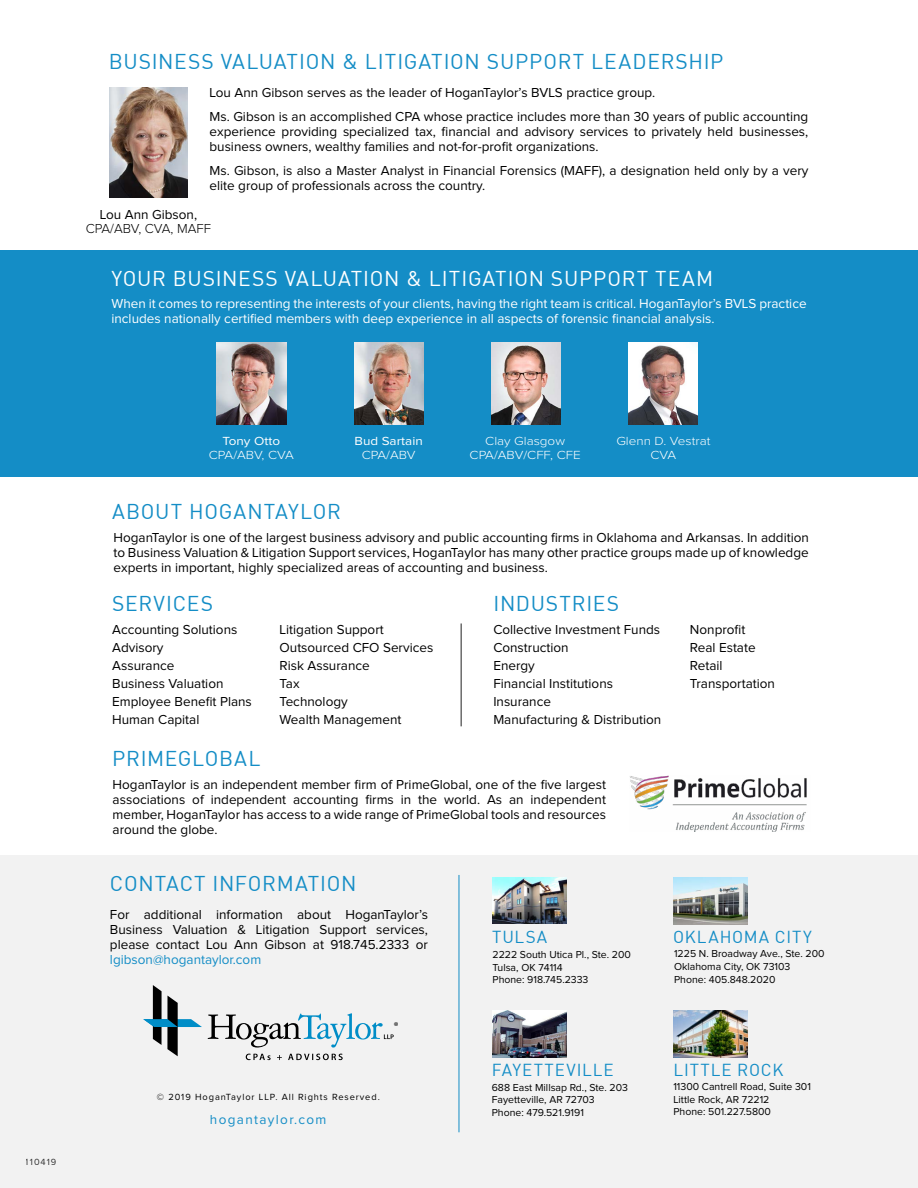
<style>
.page{position:relative;width:918px;height:1188px;background:#fff}
.page>*{position:absolute;margin:0;border:0;box-sizing:border-box;transform-origin:0 0}
.t1{font:21px "DIN";letter-spacing:.035em;color:#148dc6}
.t2{font:21px "DIN";letter-spacing:.035em;color:#fff}
.t3{font:16.95px "DIN";letter-spacing:.055em;color:#148dc6}
.t4{font:13.5px/18px "Proxima Nova";color:#000}
.t5{font:13.5px/15px "Proxima Nova";color:#fff}
.t6{font:13.5px "Proxima Nova";color:#148dc6}
.t7{font:300 13.5px "Proxima Nova";color:#000}
.t8{font:13.5px "Proxima Nova";letter-spacing:.1em;color:#148dc6}
.t9{font:300 12.15px/13.5px "Proxima Nova";color:#fff;text-align:center;scale:1.11 1}
.t10{font:12.15px "Proxima Nova";color:#fff;scale:1.11 1}
.t11{font:11.4px "Myriad Pro";color:#000}
.t12{font:10.5px/12.6px "Proxima Nova";color:#000}
.t13{font:9.3px "Proxima Nova";letter-spacing:.1em;color:#000}
</style>
<div class="page">
<div style="left:0;top:855px;width:918px;height:333px;background:#f2f2f2"></div>
<div style="left:0;top:250px;width:918px;height:227px;background:#148dc6"></div>
<img style="left:109px;top:87px;width:79px;height:111px">
<img style="left:354px;top:342px;width:69px;height:83px">
<img style="left:216px;top:342px;width:70px;height:83px">
<hr style="left:459px;top:875px;width:1px;height:257px;background:#148dc6">
<img style="left:673px;top:877px;width:74px;height:47px">
<img style="left:492px;top:877px;width:74px;height:47px">
<img style="left:492px;top:1010px;width:74px;height:47px">
<img style="left:673px;top:1010px;width:74px;height:47px">
<svg style="left:246px;top:1054px;width:97px;height:6px"></svg>
<svg style="left:143px;top:985px;width:59px;height:71px"></svg>
<svg style="left:208px;top:1013px;width:186px;height:35px"></svg>
<hr style="left:461px;top:623px;width:1px;height:103px;background:#212121">
<img style="left:629px;top:342px;width:69px;height:83px">
<img style="left:491px;top:342px;width:70px;height:83px">
<img style="left:629px;top:775px;width:178px;height:56px">
<h1 class="t1" style="left:109px;top:49px;width:616px">BUSINESS VALUATION &amp; LITIGATION SUPPORT LEADERSHIP</h1>
<p class="t4" style="left:210px;top:81px;width:600px;line-height:24px">Lou Ann Gibson serves as the leader of HoganTaylor’s BVLS practice group.<br>Ms. Gibson is an accomplished CPA whose practice includes more than 30 years of public accounting</p>
<p class="t4" style="left:210px;top:124px;width:600px;line-height:15px">experience providing specialized tax, financial and advisory services to privately held businesses, business owners, wealthy families and not-for-profit organizations.</p>
<p class="t4" style="left:210px;top:163px;width:600px;line-height:15px">Ms. Gibson, is also a Master Analyst in Financial Forensics (MAFF), a designation held only by a very elite group of professionals across the country.</p>
<p class="t4" style="left:100px;top:206px;width:99px">Lou Ann Gibson,</p>
<p class="t7" style="left:86px;top:222px;width:127px">CPA/ABV, CVA, MAFF</p>
<h1 class="t2" style="left:111px;top:265px;width:603px">YOUR BUSINESS VALUATION &amp; LITIGATION SUPPORT TEAM</h1>
<p class="t5" style="left:111px;top:297px;width:697px">When it comes to representing the interests of your clients, having the right team is critical. HoganTaylor’s BVLS practice includes nationally certified members with deep experience in all aspects of forensic financial analysis.</p>
<p class="t13" style="left:26px;top:1157px;width:32px">110419</p>
<p class="t10" style="left:223px;top:435px;width:53px">Tony Otto</p>
<p class="t9" style="left:209px;top:448px;width:78px">CPA/ABV, CVA</p>
<p class="t10" style="left:355px;top:435px;width:63px">Bud Sartain</p>
<p class="t9" style="left:362px;top:448px;width:50px">CPA/ABV</p>
<h1 class="t1" style="left:112px;top:498px;width:230px">ABOUT HOGANTAYLOR</h1>
<p class="t9" style="left:470px;top:435px;width:102px">Clay Glasgow<br>CPA/ABV/CFF, CFE</p>
<p class="t9" style="left:616px;top:435px;width:86px">Glenn D. Vestrat<br>CVA</p>
<p class="t4" style="left:114px;top:530px;width:697px;line-height:15px;text-align:justify">HoganTaylor is one of the largest business advisory and public accounting firms in Oklahoma and Arkansas. In addition to Business Valuation &amp; Litigation Support services, HoganTaylor has many other practice groups made up of knowledge experts in important, highly specialized areas of accounting and business.</p>
<h1 class="t1" style="left:112px;top:591px;width:103px">SERVICES</h1>
<h1 class="t1" style="left:494px;top:590px;width:127px">INDUSTRIES</h1>
<p class="t4" style="left:280px;top:621px;width:155px">Litigation Support<br>Outsourced CFO Services<br>Risk Assurance<br>Tax<br>Technology<br>Wealth Management</p>
<p class="t4" style="left:112px;top:621px;width:141px">Accounting Solutions<br>Advisory<br>Assurance<br>Business Valuation<br>Employee Benefit Plans<br>Human Capital</p>
<p class="t4" style="left:493px;top:621px;width:169px">Collective Investment Funds<br>Construction<br>Energy<br>Financial Institutions<br>Insurance<br>Manufacturing &amp; Distribution</p>
<p class="t4" style="left:690px;top:621px;width:87px">Nonprofit<br>Real Estate<br>Retail<br>Transportation</p>
<h1 class="t1" style="left:112px;top:745px;width:150px">PRIMEGLOBAL</h1>
<p class="t4" style="left:113px;top:777px;width:495px;line-height:15px;text-align:justify">HoganTaylor is an independent member firm of PrimeGlobal, one of the five largest associations of independent accounting firms in the world. As an independent member, HoganTaylor has access to a wide range of PrimeGlobal tools and resources around the globe.</p>
<h1 class="t1" style="left:110px;top:870px;width:248px">CONTACT INFORMATION</h1>
<p class="t4" style="left:110px;top:907px;width:320px;line-height:15px;text-align:justify">For additional information about HoganTaylor’s Business Valuation &amp; Litigation Support services, please contact Lou Ann Gibson at 918.745.2333 or</p>
<p class="t6" style="left:110px;top:953px;width:153px">lgibson@hogantaylor.com</p>
<p class="t11" style="left:394px;top:1019px;width:6px">®</p>
<p class="t13" style="left:157px;top:1093px;width:224px">© 2019 HoganTaylor LLP. All Rights Reserved.</p>
<p class="t8" style="left:210px;top:1113px;width:118px">hogantaylor.com</p>
<p class="t3" style="left:492px;top:927px;width:57px">TULSA</p>
<p class="t3" style="left:673px;top:926px;width:140px">OKLAHOMA CITY</p>
<p class="t12" style="left:493px;top:949px;width:140px">2222 South Utica Pl., Ste. 200<br>Tulsa, OK 74114<br>Phone: 918.745.2333</p>
<p class="t12" style="left:674px;top:948px;width:152px">1225 N. Broadway Ave., Ste. 200<br>Oklahoma City, OK 73103<br>Phone: 405.848.2020</p>
<p class="t3" style="left:492px;top:1059px;width:123px">FAYETTEVILLE</p>
<p class="t3" style="left:673px;top:1059px;width:112px">LITTLE ROCK</p>
<p class="t12" style="left:492px;top:1081px;width:138px">688 East Millsap Rd., Ste. 203<br>Fayetteville, AR 72703<br>Phone: 479.521.9191</p>
<p class="t12" style="left:673px;top:1081px;width:139px">11300 Cantrell Road, Suite 301<br>Little Rock, AR 72212<br>Phone: 501.227.5800</p>
</div>
